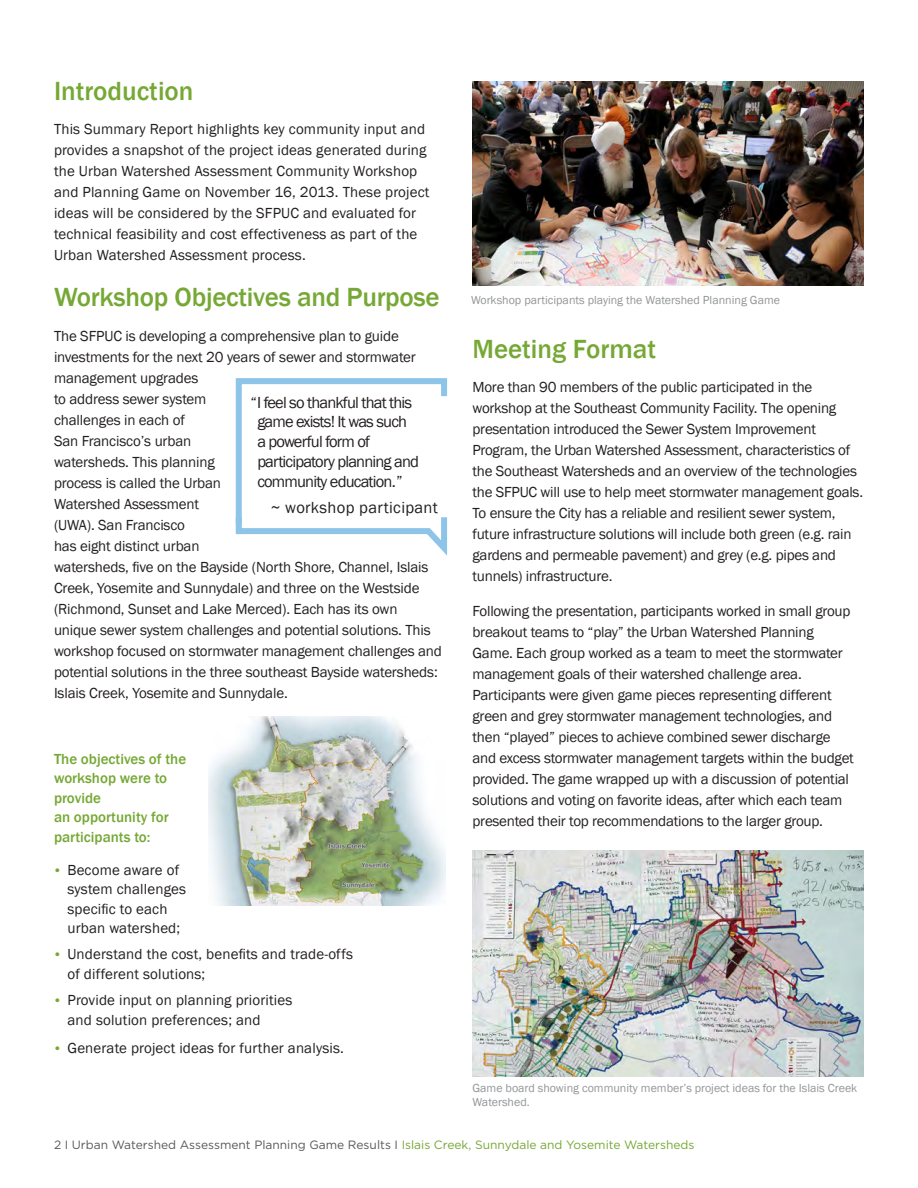
<style>
.page{position:relative;width:918px;height:1188px;background:#fff}
.page>*{position:absolute;margin:0;border:0;box-sizing:border-box;transform-origin:0 0}
.Fact_Sheet_Heading{font:500 27px "Franklin Gothic";letter-spacing:-.01em;color:#76a835}
.Body_Copy{font:16.5px/19.8px "Franklin Gothic";letter-spacing:-.05em;color:#231f20}
.Body_Copy-2{font:16.5px "Franklin Gothic";letter-spacing:.02em;color:#231f20}
.Body_Copy-3{font:15px/21px "Franklin Gothic";letter-spacing:-.015em;color:#231f20}
.Body_Copy-4{font:15px/21px "Franklin Gothic";letter-spacing:.01em;color:#231f20}
.Body_Copy-5{font:500 15px/19.5px "Franklin Gothic";color:#76a835}
.Body_Copy-6{font:12px/14.4px "Franklin Gothic";color:#939598}
.t1{font:12px "Gotham";color:#57585a}
.s1{font-family:"Gotham";font-weight:500;font-size:13.5px;color:#75a834}
.s2{color:#75a834}
</style>
<div class="page">
<img style="left:472px;top:851px;width:392px;height:225px">
<svg style="left:235px;top:378px;width:213px;height:178px"></svg>
<img style="left:472px;top:81px;width:392px;height:204px">
<img style="left:208px;top:717px;width:238px;height:188px">
<p class="Fact_Sheet_Heading" style="left:54px;top:74px;width:141px">Introduction</p>
<p class="Body_Copy-4" style="left:54px;top:119px;width:377px">This Summary Report highlights key community input and provides a snapshot of the project ideas generated during the Urban Watershed Assessment Community Workshop and Planning Game on November 16, 2013. These project ideas will be considered by the SFPUC and evaluated for technical feasibility and cost effectiveness as part of the Urban Watershed Assessment process.</p>
<p class="Fact_Sheet_Heading" style="left:54px;top:280px;width:387px">Workshop Objectives and Purpose</p>
<p class="Body_Copy-3" style="left:54px;top:326px;width:390px">The SFPUC is developing a comprehensive plan to guide investments for the next 20 years of sewer and stormwater management upgrades<br>to address sewer system<br>challenges in each of<br>San Francisco’s urban<br>watersheds. This planning<br>process is called the Urban<br>Watershed Assessment<br>(UWA). San Francisco<br>has eight distinct urban<br>watersheds, five on the Bayside (North Shore, Channel, Islais Creek, Yosemite and Sunnydale) and three on the Westside (Richmond, Sunset and Lake Merced). Each has its own unique sewer system challenges and potential solutions. This workshop focused on stormwater management challenges and potential solutions in the three southeast Bayside watersheds:<br>Islais Creek, Yosemite and Sunnydale.</p>
<p class="Body_Copy" style="left:257px;top:392px;width:163px;text-indent:-7px">“I feel so thankful that this game exists! It was such a powerful form of participatory planning and community education.”</p>
<p class="Body_Copy-2" style="left:271px;top:498px;width:169px">~ workshop participant</p>
<p class="Body_Copy-5" style="left:54px;top:749px;width:134px">The objectives of the workshop were to provide<br>an opportunity for participants to:</p>
<p class="Body_Copy-4" style="left:68px;top:860px;width:120px;line-height:19.5px;text-indent:-14px"><span class="s1">•</span> Become aware of system challenges specific to each urban watershed;</p>
<p class="Body_Copy-4" style="left:68px;top:945px;width:287px;line-height:19.5px;text-indent:-14px"><span class="s1">•</span> Understand the cost, benefits and trade-offs of different solutions;</p>
<p class="Body_Copy-4" style="left:68px;top:991px;width:226px;line-height:19.5px;text-indent:-14px"><span class="s1">•</span> Provide input on planning priorities and solution preferences; and</p>
<p class="Body_Copy-4" style="left:54px;top:1038px;width:291px"><span class="s1">•</span> Generate project ideas for further analysis.</p>
<p class="Body_Copy-6" style="left:471px;top:293px;width:311px">Workshop participants playing the Watershed Planning Game</p>
<p class="Fact_Sheet_Heading" style="left:472px;top:332px;width:185px">Meeting Format</p>
<p class="Body_Copy-3" style="left:472px;top:377px;width:392px">More than 90 members of the public participated in the workshop at the Southeast Community Facility. The opening presentation introduced the Sewer System Improvement Program, the Urban Watershed Assessment, characteristics of the Southeast Watersheds and an overview of the technologies the SFPUC will use to help meet stormwater management goals.<br>To ensure the City has a reliable and resilient sewer system, future infrastructure solutions will include both green (e.g. rain gardens and permeable pavement) and grey (e.g. pipes and tunnels) infrastructure.</p>
<p class="Body_Copy-3" style="left:472px;top:601px;width:383px">Following the presentation, participants worked in small group breakout teams to “play” the Urban Watershed Planning Game. Each group worked as a team to meet the stormwater management goals of their watershed challenge area.<br>Participants were given game pieces representing different green and grey stormwater management technologies, and then “played” pieces to achieve combined sewer discharge and excess stormwater management targets within the budget provided. The game wrapped up with a discussion of potential solutions and voting on favorite ideas, after which each team presented their top recommendations to the larger group.</p>
<p class="Body_Copy-6" style="left:472px;top:1081px;width:386px">Game board showing community member’s project ideas for the Islais Creek<br>Watershed.</p>
<p class="t1" style="left:54px;top:1137px;width:642px">2 I Urban Watershed Assessment Planning Game Results I <span class="s2">Islais Creek, Sunnydale and Yosemite Watersheds</span></p>
</div>
